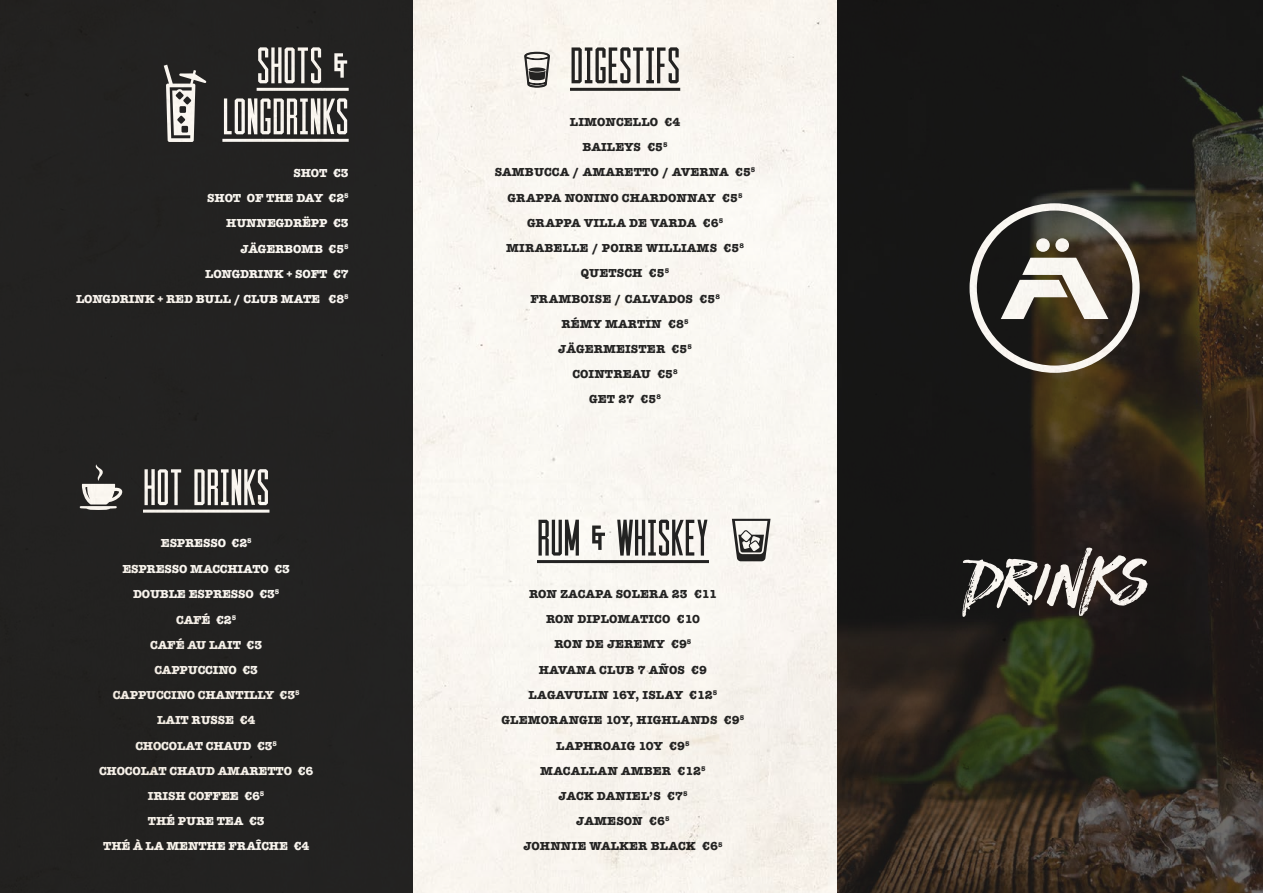
<style>
.page{position:relative;width:1263px;height:893px;background:#fff}
.page>*{position:absolute;margin:0;border:0;box-sizing:border-box;transform-origin:0 0}
.t1{font:italic 72px "STONEHARBOUR";color:#fff}
.t2{font:condensed 51px/51px "Cast Iron";color:#fff;text-align:right}
.t3{font:condensed 51px "Cast Iron";color:#242424}
.t4{font:700 12px/25.2px "American Typewriter";letter-spacing:.01em;color:#242424;text-align:center}
.t5{font:700 12px/25.2px "American Typewriter";letter-spacing:-.01em;color:#fff;text-align:right}
</style>
<div class="page">
<img style="left:0;top:0;width:1263px;height:893px">
<h2 class="t2" style="left:222px;top:40px;width:128px">SHOTS &amp;<br>LONGDRINKS</h2>
<p class="t5" style="left:76px;top:160px;width:274px">SHOT €3<br>SHOT OF THE DAY €2<sup>5<br></sup>HUNNEGDRËPP €3<br>JÄGERBOMB €5<sup>5<br></sup>LONGDRINK + SOFT €7<br>LONGDRINK + RED BULL / CLUB MATE €8<sup>5</sup></p>
<h2 class="t3" style="left:570px;top:36px;width:112px">DIGESTIFS</h2>
<p class="t4" style="left:495px;top:109px;width:262px">LIMONCELLO €4<br>BAILEYS €5<sup>5<br></sup>SAMBUCCA / AMARETTO / AVERNA €5<sup>5<br></sup>GRAPPA NONINO CHARDONNAY €5<sup>5<br></sup>GRAPPA VILLA DE VARDA €6<sup>5<br></sup>MIRABELLE / POIRE WILLIAMS €5<sup>8<br></sup>QUETSCH €5<sup>5<br></sup>FRAMBOISE / CALVADOS €5<sup>8<br></sup>RÉMY MARTIN €8<sup>5<br></sup>JÄGERMEISTER €5<sup>5<br></sup>COINTREAU €5<sup>8<br></sup>GET 27 €5<sup>8</sup></p>
<h2 class="t2" style="left:143px;top:462px;width:128px">HOT DRINKS</h2>
<p class="t5" style="left:99px;top:531px;width:216px;text-align:center">ESPRESSO €2<sup>5<br></sup>ESPRESSO MACCHIATO €3<br>DOUBLE ESPRESSO €3<sup>5<br></sup>CAFÉ €2<sup>5<br></sup>CAFÉ AU LAIT €3<br>CAPPUCCINO €3<br>CAPPUCCINO CHANTILLY €3<sup>5<br></sup>LAIT RUSSE €4<br>CHOCOLAT CHAUD €3<sup>5<br></sup>CHOCOLAT CHAUD AMARETTO €6<br>IRISH COFFEE €6<sup>5<br></sup>THÉ PURE TEA €3<br>THÉ À LA MENTHE FRAÎCHE €4</p>
<h1 class="t1" style="left:964px;top:527px;width:183px">DrINKs</h1>
<h2 class="t3" style="left:537px;top:508px;width:173px">RUM &amp; WHISKEY</h2>
<p class="t4" style="left:502px;top:581px;width:244px">RON ZACAPA SOLERA 23 €11<br>RON DIPLOMATICO €10<br>RON DE JEREMY €9<sup>5<br></sup>HAVANA CLUB 7 AÑOS €9<br>LAGAVULIN 16Y, ISLAY €12<sup>5<br></sup>GLEMORANGIE 10Y, HIGHLANDS €9<sup>5<br></sup>LAPHROAIG 10Y €9<sup>5<br></sup>MACALLAN AMBER €12<sup>5<br></sup>JACK DANIEL’S €7<sup>5<br></sup>JAMESON €6<sup>5<br></sup>JOHNNIE WALKER BLACK €6<sup>5</sup></p>
</div>
